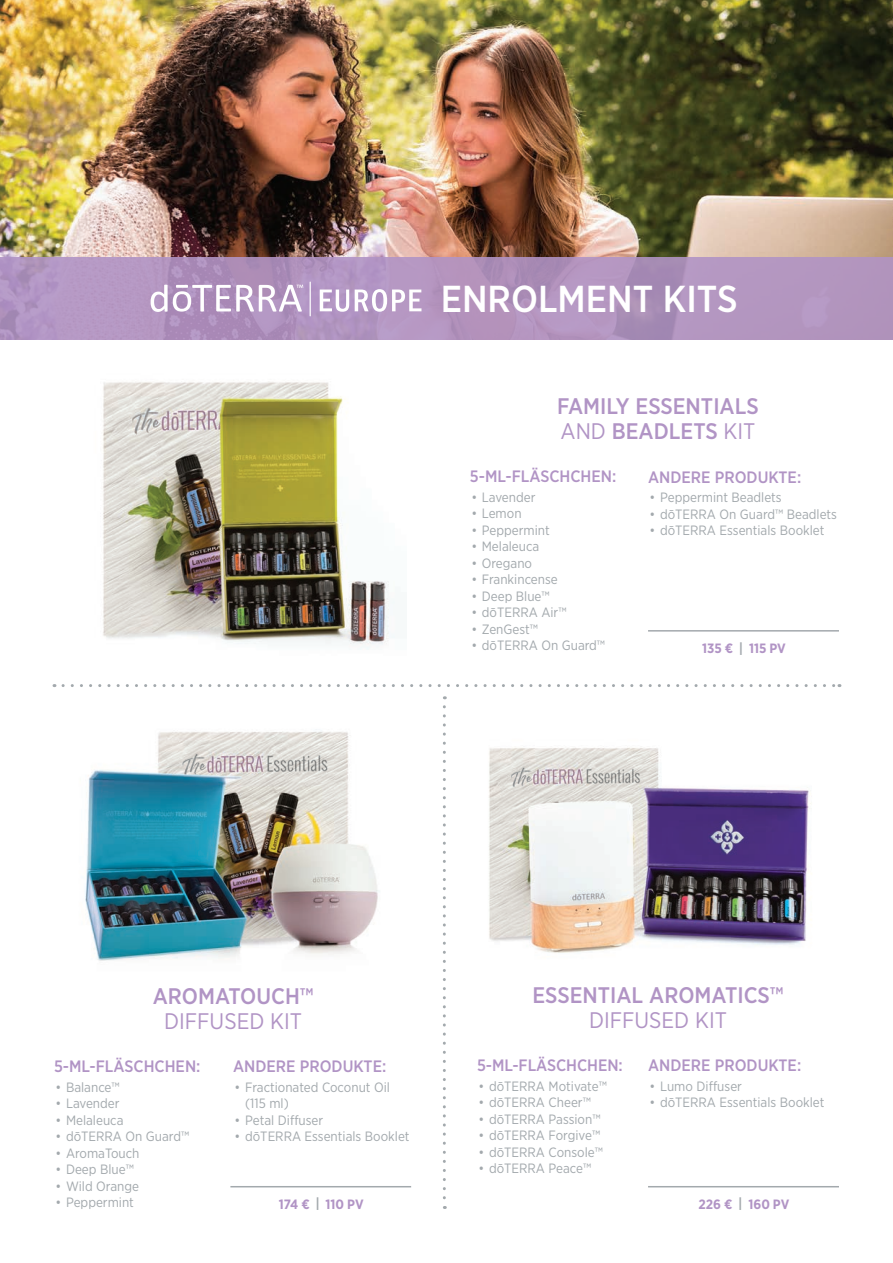
<style>
.page{position:relative;width:893px;height:1263px;background:#fff}
.page>*{position:absolute;margin:0;border:0;box-sizing:border-box;transform-origin:0 0}
.Blue_Titles{font:500 37.5px "Gotham Narrow";color:#fff}
.Blue_Titles-2{font:500 22.5px/25.5px "Gotham Narrow";color:#b194c5;text-align:center}
.Purple_words{font:500 16.5px "Gotham Narrow";color:#b194c5}
.t1{font:13.5px/16.5px "Gotham Narrow";color:#a3a9ad}
.t2{font:700 13.5px "Gotham Narrow";color:#b194c5}
.s1{font-weight:400}
.s2{font-family:"Arial";color:#a3a9ad}
</style>
<div class="page">
<img style="left:0;top:0;width:893px;height:257px">
<div style="left:0;top:257px;width:893px;height:83px;background:#b194c5"></div>
<img style="left:103px;top:381px;width:292px;height:269px">
<img style="left:85px;top:731px;width:295px;height:230px">
<img style="left:489px;top:747px;width:322px;height:206px">
<hr style="left:648px;top:1186px;width:191px;height:1px;background:#a3a9ad">
<hr style="left:230px;top:1186px;width:181px;height:1px;background:#a3a9ad">
<hr style="left:648px;top:630px;width:191px;height:2px;background:#a3a9ad">
<svg style="left:63px;top:684px;width:777px;height:3px"></svg>
<svg style="left:443px;top:707px;width:3px;height:502px"></svg>
<svg style="left:320px;top:289px;width:29px;height:23px"></svg>
<svg style="left:355px;top:289px;width:66px;height:23px"></svg>
<svg style="left:151px;top:285px;width:152px;height:27px"></svg>
<hr style="left:310px;top:282px;width:1px;height:34px;background:#fff">
<p class="Blue_Titles" style="left:441px;top:275px;width:298px">ENROLMENT KITS</p>
<p class="Blue_Titles-2" style="left:557px;top:393px;width:203px;text-align:left">FAMILY ESSENTIALS<br><span class="s1">AND</span> BEADLETS <span class="s1">KIT</span></p>
<p class="Purple_words" style="left:470px;top:466px;width:148px">5-ML-FLÄSCHCHEN:</p>
<p class="t1" style="left:471px;top:489px;width:66px">• Lavender</p>
<p class="t1" style="left:471px;top:505px;width:52px">• Lemon</p>
<p class="t1" style="left:471px;top:522px;width:80px">• Peppermint</p>
<p class="t1" style="left:471px;top:538px;width:69px">• Melaleuca</p>
<p class="t1" style="left:471px;top:555px;width:62px">• Oregano</p>
<p class="t1" style="left:471px;top:571px;width:88px">• Frankincense</p>
<p class="t1" style="left:471px;top:588px;width:80px">• Deep Blue™</p>
<p class="t1" style="left:471px;top:604px;width:97px">• dōTERRA Air™</p>
<p class="t1" style="left:471px;top:621px;width:68px">• ZenGest™</p>
<p class="t1" style="left:471px;top:637px;width:135px">• dōTERRA On Guard™</p>
<p class="Purple_words" style="left:648px;top:466px;width:155px">ANDERE PRODUKTE:</p>
<p class="t1" style="left:650px;top:489px;width:134px">• Peppermint Beadlets</p>
<p class="t1" style="left:650px;top:505px;width:189px">• dōTERRA On Guard™ Beadlets</p>
<p class="t1" style="left:650px;top:522px;width:176px">• dōTERRA Essentials Booklet</p>
<p class="t2" style="left:702px;top:640px;width:85px">135 € <span class="s2">|</span> 115 PV</p>
<p class="Blue_Titles-2" style="left:532px;top:982px;width:253px">ESSENTIAL AROMATICS™<br><span class="s1">DIFFUSED KIT</span></p>
<p class="Blue_Titles-2" style="left:153px;top:983px;width:162px">AROMATOUCH™<br><span class="s1">DIFFUSED KIT</span></p>
<p class="Purple_words" style="left:233px;top:1056px;width:155px">ANDERE PRODUKTE:</p>
<p class="t1" style="left:245px;top:1078px;width:146px;text-indent:-10px">• Fractionated Coconut Oil (115 ml)</p>
<p class="t1" style="left:235px;top:1111px;width:90px">• Petal Diffuser</p>
<p class="t1" style="left:235px;top:1128px;width:176px">• dōTERRA Essentials Booklet</p>
<p class="Purple_words" style="left:477px;top:1055px;width:147px">5-ML-FLÄSCHCHEN:</p>
<p class="t1" style="left:478px;top:1078px;width:130px">• dōTERRA Motivate™</p>
<p class="t1" style="left:478px;top:1094px;width:114px">• dōTERRA Cheer™</p>
<p class="t1" style="left:478px;top:1111px;width:123px">• dōTERRA Passion™</p>
<p class="t1" style="left:478px;top:1127px;width:123px">• dōTERRA Forgive™</p>
<p class="t1" style="left:478px;top:1144px;width:126px">• dōTERRA Console™</p>
<p class="t1" style="left:478px;top:1160px;width:114px">• dōTERRA Peace™</p>
<p class="Purple_words" style="left:54px;top:1056px;width:148px">5-ML-FLÄSCHCHEN:</p>
<p class="t1" style="left:56px;top:1078px;width:66px">• Balance™</p>
<p class="t1" style="left:56px;top:1095px;width:66px">• Lavender</p>
<p class="t1" style="left:56px;top:1111px;width:69px">• Melaleuca</p>
<p class="t1" style="left:56px;top:1128px;width:135px">• dōTERRA On Guard™</p>
<p class="t1" style="left:56px;top:1144px;width:86px">• AromaTouch</p>
<p class="t1" style="left:56px;top:1161px;width:80px">• Deep Blue™</p>
<p class="t1" style="left:56px;top:1177px;width:85px">• Wild Orange</p>
<p class="t1" style="left:56px;top:1194px;width:80px">• Peppermint</p>
<p class="Purple_words" style="left:648px;top:1055px;width:155px">ANDERE PRODUKTE:</p>
<p class="t1" style="left:650px;top:1077px;width:94px">• Lumo Diffuser</p>
<p class="t1" style="left:650px;top:1094px;width:176px">• dōTERRA Essentials Booklet</p>
<p class="t2" style="left:279px;top:1195px;width:86px">174 € <span class="s2">|</span> 110 PV</p>
<p class="t2" style="left:699px;top:1195px;width:92px">226 € <span class="s2">|</span> 160 PV</p>
</div>
